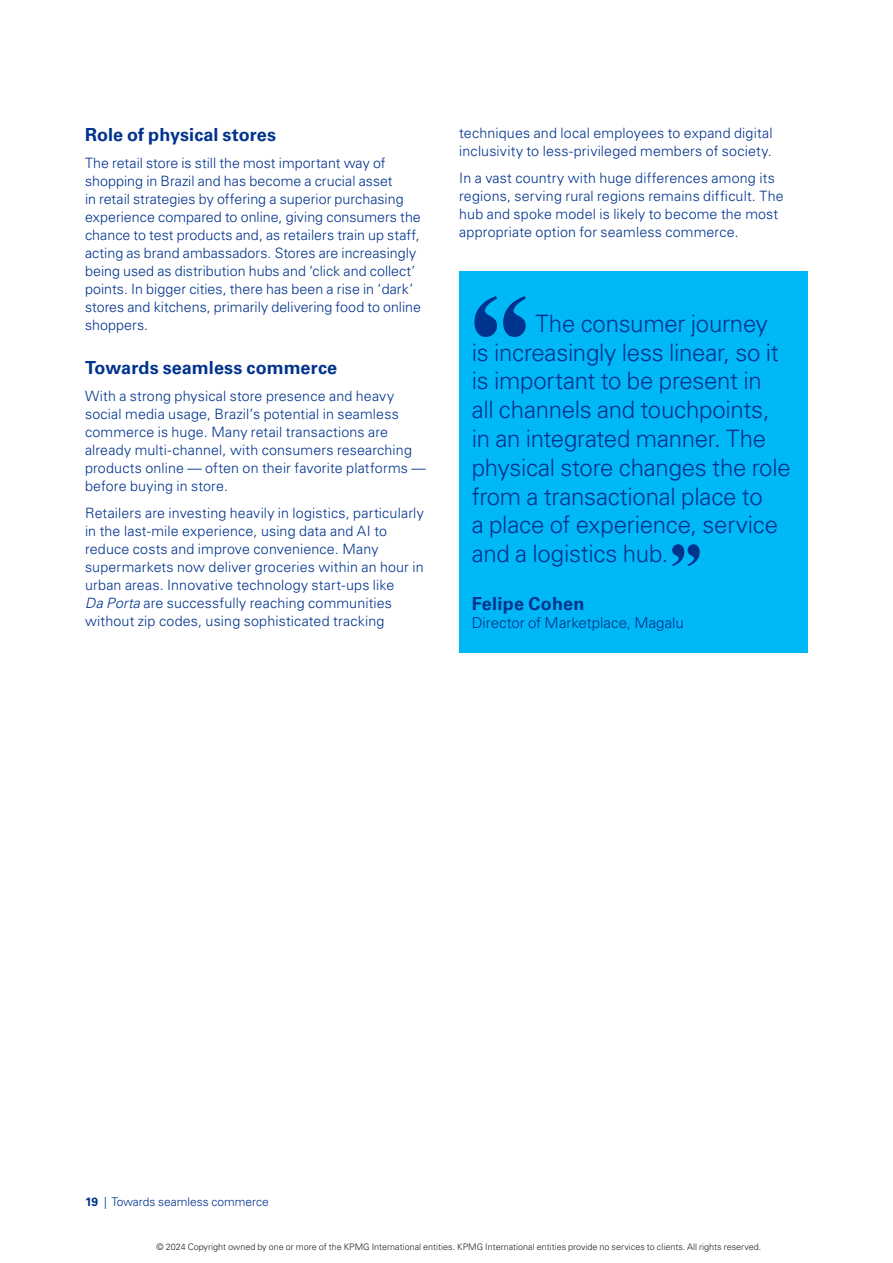
<style>
.page{position:relative;width:893px;height:1263px;background:#fff}
.page>*{position:absolute;margin:0;border:0;box-sizing:border-box;transform-origin:0 0}
.t1{font:300 24px/28.8px "Univers LT Std";letter-spacing:-.01em;color:#00338d}
.t2{font:700 18px "Univers LT Std";letter-spacing:.005em;color:#00338d}
.t3{font:300 15px "Univers LT Std";color:#00338d}
.t4{font:300 14.25px/18px "Univers LT Std";letter-spacing:.01em;color:#00338d}
.t5{font:300 12px "Univers LT Std";color:#00338d}
.t6{font:300 9px "Univers LT Std";color:#231f20}
.s1{font-style:italic}
.s2{font-weight:700}
</style>
<div class="page">
<div style="left:459px;top:271px;width:349px;height:381px;background:#00b8f5"></div>
<svg style="left:474px;top:296px;width:52px;height:41px"></svg>
<svg style="left:672px;top:544px;width:28px;height:22px"></svg>
<p class="t2" style="left:85px;top:124px;width:193px">Role of physical stores</p>
<p class="t4" style="left:85px;top:154px;width:338px">The retail store is still the most important way of shopping in Brazil and has become a crucial asset<br>in retail strategies by offering a superior purchasing experience compared to online, giving consumers the chance to test products and, as retailers train up staff, acting as brand ambassadors. Stores are increasingly being used as distribution hubs and ‘click and collect’ points. In bigger cities, there has been a rise in ‘dark’ stores and kitchens, primarily delivering food to online shoppers.</p>
<p class="t2" style="left:85px;top:357px;width:254px">Towards seamless commerce</p>
<p class="t4" style="left:85px;top:387px;width:342px">With a strong physical store presence and heavy social media usage, Brazil’s potential in seamless commerce is huge. Many retail transactions are already multi-channel, with consumers researching products online — often on their favorite platforms — before buying in store.</p>
<p class="t4" style="left:85px;top:504px;width:340px">Retailers are investing heavily in logistics, particularly in the last-mile experience, using data and AI to reduce costs and improve convenience. Many supermarkets now deliver groceries within an hour in urban areas. Innovative technology start-ups like<br><span class="s1">Da Porta</span> are successfully reaching communities without zip codes, using sophisticated tracking</p>
<p class="t4" style="left:459px;top:124px;width:315px">techniques and local employees to expand digital inclusivity to less-privileged members of society.</p>
<p class="t4" style="left:459px;top:169px;width:326px">In a vast country with huge differences among its regions, serving rural regions remains difficult. The hub and spoke model is likely to become the most appropriate option for seamless commerce.</p>
<p class="t1" style="left:472px;top:309px;width:321px;text-indent:64px">The consumer journey is increasingly less linear, so it is important to be present in<br>all channels and touchpoints, in an integrated manner. The physical store changes the role from a transactional place to<br>a place of experience, service and a logistics hub.</p>
<p class="t2" style="left:472px;top:593px;width:114px">Felipe Cohen</p>
<p class="t3" style="left:472px;top:614px;width:214px">Director of Marketplace, Magalu</p>
<p class="t5" style="left:85px;top:1194px;width:185px"><span class="s2">19</span> | Towards seamless commerce</p>
<p class="t6" style="left:156px;top:1241px;width:606px">© 2024 Copyright owned by one or more of the KPMG International entities. KPMG International entities provide no services to clients. All rights reserved.</p>
</div>
